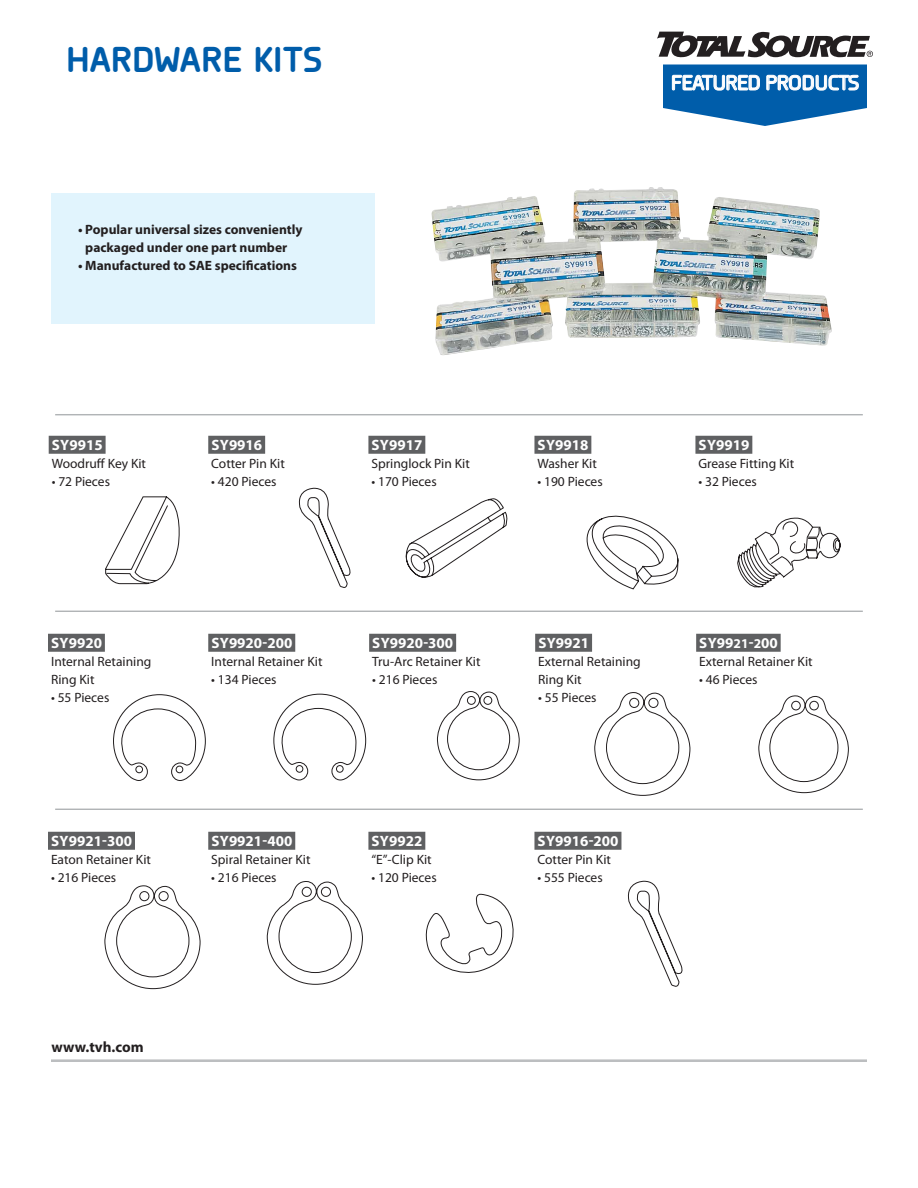
<style>
.page{position:relative;width:918px;height:1188px;background:#fff}
.page>*{position:absolute;margin:0;border:0;box-sizing:border-box;transform-origin:0 0}
.t1{font:700 36px "Planer";color:#005daa}
.t2{font:600 21px "Planer";letter-spacing:-.05em;color:#fff}
.t3{font:700 15px "Myriad Pro";color:#fff}
.t4{font:700 15px "Myriad Pro";letter-spacing:.005em;color:#231f20}
.t5{font:13.5px/18px "Myriad Pro";color:#231f20}
.t6{font:700 13.5px/18px "Myriad Pro";color:#231f20;text-align:center}
.s1{font-size:13.5px}
</style>
<div class="page">
<svg style="left:657px;top:32px;width:216px;height:26px"></svg>
<svg style="left:663px;top:64px;width:204px;height:62px;background:#3c83be"></svg>
<hr style="left:51px;top:1059px;width:816px;height:3px;background:#bcbec0">
<img style="left:431px;top:187px;width:401px;height:168px">
<div style="left:695px;top:436px;width:57px;height:18px;background:#5f6062"></div>
<div style="left:49px;top:436px;width:57px;height:18px;background:#5f6062"></div>
<svg style="left:105px;top:496px;width:75px;height:89px"></svg>
<div style="left:208px;top:436px;width:57px;height:18px;background:#5f6062"></div>
<svg style="left:298px;top:488px;width:53px;height:100px"></svg>
<svg style="left:405px;top:498px;width:103px;height:80px"></svg>
<div style="left:368px;top:436px;width:57px;height:18px;background:#5f6062"></div>
<div style="left:534px;top:436px;width:57px;height:18px;background:#5f6062"></div>
<svg style="left:586px;top:515px;width:93px;height:75px"></svg>
<svg style="left:737px;top:517px;width:104px;height:71px"></svg>
<svg style="left:758px;top:695px;width:91px;height:99px"></svg>
<svg style="left:594px;top:692px;width:97px;height:104px"></svg>
<svg style="left:437px;top:691px;width:83px;height:90px"></svg>
<svg style="left:273px;top:693px;width:94px;height:88px"></svg>
<svg style="left:113px;top:694px;width:93px;height:87px"></svg>
<div style="left:208px;top:634px;width:87px;height:18px;background:#5f6062"></div>
<div style="left:48px;top:634px;width:57px;height:18px;background:#5f6062"></div>
<div style="left:369px;top:634px;width:87px;height:18px;background:#5f6062"></div>
<div style="left:696px;top:634px;width:85px;height:18px;background:#5f6062"></div>
<div style="left:535px;top:634px;width:57px;height:18px;background:#5f6062"></div>
<svg style="left:425px;top:893px;width:89px;height:80px"></svg>
<svg style="left:266px;top:881px;width:97px;height:104px"></svg>
<svg style="left:104px;top:885px;width:97px;height:105px"></svg>
<div style="left:534px;top:832px;width:87px;height:18px;background:#5f6062"></div>
<div style="left:368px;top:832px;width:57px;height:18px;background:#5f6062"></div>
<div style="left:48px;top:832px;width:87px;height:18px;background:#5f6062"></div>
<div style="left:208px;top:832px;width:87px;height:18px;background:#5f6062"></div>
<svg style="left:627px;top:881px;width:56px;height:106px"></svg>
<hr style="left:55px;top:611px;width:808px;height:1px;background:#b1b4b6">
<hr style="left:55px;top:414px;width:808px;height:1px;background:#b1b4b6">
<hr style="left:55px;top:809px;width:808px;height:1px;background:#b1b4b6">
<div style="left:51px;top:193px;width:323px;height:131px;background:#e1f4fd"></div>
<h1 class="t1" style="left:66px;top:33px;width:258px">HARDWARE KITS</h1>
<p class="t6" style="left:78px;top:221px;width:226px">• Popular universal sizes conveniently packaged under one part number</p>
<p class="t6" style="left:78px;top:257px;width:221px">• Manufactured to SAE specifications</p>
<h2 class="t2" style="left:671px;top:68px;width:190px">FEATURED PRODUCTS</h2>
<p class="t3" style="left:52px;top:437px;width:52px">SY9915</p>
<p class="t5" style="left:52px;top:455px;width:96px">Woodruff Key Kit</p>
<p class="t5" style="left:52px;top:473px;width:60px">• 72 Pieces</p>
<p class="t3" style="left:51px;top:635px;width:52px">SY9920</p>
<p class="t5" style="left:51px;top:653px;width:102px">Internal Retaining<br>Ring Kit</p>
<p class="t5" style="left:51px;top:689px;width:60px">• 55 Pieces</p>
<p class="t3" style="left:51px;top:833px;width:82px">SY9921-300</p>
<p class="t5" style="left:51px;top:851px;width:102px">Eaton Retainer Kit</p>
<p class="t5" style="left:51px;top:869px;width:67px">• 216 Pieces</p>
<p class="t3" style="left:211px;top:437px;width:52px">SY9916</p>
<p class="t5" style="left:211px;top:455px;width:75px">Cotter Pin Kit</p>
<p class="t5" style="left:211px;top:473px;width:67px">• 420 Pieces</p>
<p class="t3" style="left:372px;top:437px;width:52px">SY9917</p>
<p class="t5" style="left:371px;top:455px;width:100px">Springlock Pin Kit</p>
<p class="t5" style="left:371px;top:473px;width:67px">• 170 Pieces</p>
<p class="t3" style="left:538px;top:437px;width:52px">SY9918</p>
<p class="t5" style="left:537px;top:455px;width:61px">Washer Kit</p>
<p class="t5" style="left:537px;top:473px;width:67px">• 190 Pieces</p>
<p class="t3" style="left:699px;top:437px;width:52px">SY9919</p>
<p class="t5" style="left:698px;top:455px;width:97px">Grease Fitting Kit</p>
<p class="t5" style="left:698px;top:473px;width:60px">• 32 Pieces</p>
<p class="t3" style="left:211px;top:635px;width:82px">SY9920-200</p>
<p class="t5" style="left:211px;top:653px;width:113px">Internal Retainer Kit</p>
<p class="t5" style="left:211px;top:671px;width:67px">• 134 Pieces</p>
<p class="t3" style="left:372px;top:635px;width:82px">SY9920-300</p>
<p class="t5" style="left:372px;top:653px;width:110px">Tru-Arc Retainer Kit</p>
<p class="t5" style="left:372px;top:671px;width:67px">• 216 Pieces</p>
<p class="t3" style="left:211px;top:833px;width:82px">SY9921-400</p>
<p class="t5" style="left:211px;top:851px;width:101px">Spiral Retainer Kit</p>
<p class="t5" style="left:211px;top:869px;width:67px">• 216 Pieces</p>
<p class="t3" style="left:372px;top:833px;width:52px">SY9922</p>
<p class="t5" style="left:371px;top:851px;width:62px">“E”-Clip Kit</p>
<p class="t5" style="left:371px;top:869px;width:67px">• 120 Pieces</p>
<p class="t3" style="left:538px;top:635px;width:52px">SY9921</p>
<p class="t5" style="left:538px;top:653px;width:104px">External Retaining<br>Ring Kit</p>
<p class="t5" style="left:538px;top:689px;width:60px">• 55 Pieces</p>
<p class="t3" style="left:538px;top:833px;width:82px">SY9916-200</p>
<p class="t5" style="left:537px;top:851px;width:75px">Cotter Pin Kit</p>
<p class="t5" style="left:537px;top:869px;width:67px">• 555 Pieces</p>
<p class="t3" style="left:699px;top:635px;width:80px">SY99<span class="s1">21</span>-<span class="s1">2</span>00</p>
<p class="t5" style="left:699px;top:653px;width:115px">External Retainer Kit</p>
<p class="t5" style="left:699px;top:671px;width:60px">• 46 Pieces</p>
<p class="t4" style="left:51px;top:1038px;width:94px">www.tvh.com</p>
</div>
